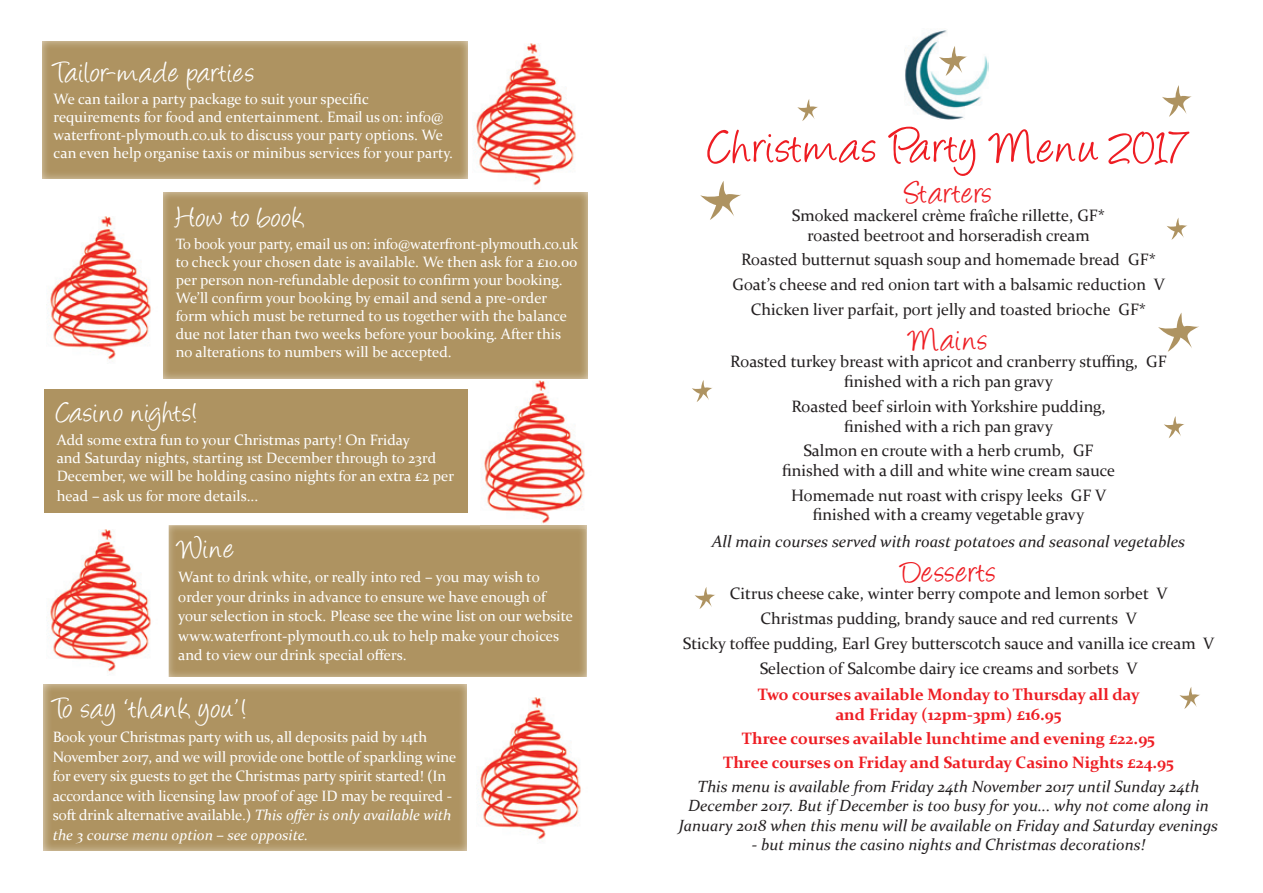
<style>
.page{position:relative;width:1263px;height:893px;background:#fff}
.page>*{position:absolute;margin:0;border:0;box-sizing:border-box;transform-origin:0 0}
.t1{font:54px "Angelina";letter-spacing:.035em;color:#ee1d23}
.t2{font:36px "Angelina";letter-spacing:.05em;color:#ee1d23}
.t3{font:33px "Angelina";letter-spacing:.04em;color:#fff}
.t4{font:33px "Angelina";letter-spacing:.015em;color:#fff}
.t5{font:16.5px/24.8px "Constantia";color:#231f20;text-align:center}
.t6{font:700 16.5px/19.8px "Constantia";color:#ee1d23;text-align:center}
.t7{font:italic 16.5px "Constantia";color:#231f20}
.t8{font:italic 16.2px/19.5px "Constantia";color:#231f20;text-align:center}
.t9{font:15px/18px "Constantia";color:#fff}
.s1{font-style:italic}
</style>
<div class="page">
<img style="left:472px;top:43px;width:104px;height:143px">
<img style="left:47px;top:217px;width:104px;height:143px">
<img style="left:47px;top:529px;width:104px;height:143px">
<img style="left:481px;top:380px;width:104px;height:144px">
<svg style="left:1162px;top:85px;width:30px;height:32px"></svg>
<svg style="left:1167px;top:218px;width:20px;height:22px"></svg>
<svg style="left:695px;top:587px;width:20px;height:22px"></svg>
<svg style="left:1179px;top:687px;width:21px;height:22px"></svg>
<svg style="left:797px;top:99px;width:21px;height:22px"></svg>
<svg style="left:1164px;top:416px;width:20px;height:22px"></svg>
<svg style="left:692px;top:380px;width:20px;height:22px"></svg>
<img style="left:163px;top:192px;width:424px;height:187px">
<img style="left:43px;top:42px;width:425px;height:137px">
<img style="left:169px;top:525px;width:418px;height:152px">
<img style="left:480px;top:525px;width:107px;height:3px">
<img style="left:44px;top:685px;width:423px;height:165px">
<svg style="left:700px;top:181px;width:41px;height:39px"></svg>
<svg style="left:1158px;top:313px;width:41px;height:39px"></svg>
<img style="left:904px;top:30px;width:84px;height:89px">
<svg style="left:939px;top:46px;width:29px;height:30px"></svg>
<div style="left:44px;top:389px;width:424px;height:123px;background:#ae9361"></div>
<img style="left:476px;top:697px;width:105px;height:143px">
<h3 class="t3" style="left:54px;top:58px;width:202px">Tailor-made parties</h3>
<p class="t9" style="left:54px;top:89px;width:401px">We can tailor a party package to suit your specific requirements for food and entertainment. Email us on: info@ waterfront-plymouth.co.uk to discuss your party options. We can even help organise taxis or minibus services for your party.</p>
<h3 class="t4" style="left:176px;top:203px;width:130px">How to book</h3>
<p class="t9" style="left:176px;top:234px;width:404px">To book your party, email us on: info@waterfront-plymouth.co.uk to check your chosen date is available. We then ask for a £10.00 per person non-refundable deposit to confirm your booking.<br>We’ll confirm your booking by email and send a pre-order form which must be returned to us together with the balance due not later than two weeks before your booking. After this no alterations to numbers will be accepted.</p>
<h3 class="t3" style="left:57px;top:399px;width:143px">Casino nights!</h3>
<p class="t9" style="left:57px;top:430px;width:399px">Add some extra fun to your Christmas party! On Friday<br>and Saturday nights, starting 1st December through to 23rd<br>December, we will be holding casino nights for an extra £2 per</p>
<p class="t9" style="left:57px;top:486px;width:203px">head – ask us for more details...</p>
<h3 class="t3" style="left:178px;top:535px;width:57px">Wine</h3>
<p class="t9" style="left:178px;top:567px;width:396px;line-height:19.5px">Want to drink white, or really into red – you may wish to order your drinks in advance to ensure we have enough of your selection in stock. Please see the wine list on our website www.waterfront-plymouth.co.uk to help make your choices and to view our drink special offers.</p>
<h3 class="t3" style="left:53px;top:695px;width:196px">To say ‘thank you’!</h3>
<p class="t9" style="left:53px;top:726px;width:405px;line-height:19.5px">Book your Christmas party with us, all deposits paid by 14th November 2017, and we will provide one bottle of sparkling wine for every six guests to get the Christmas party spirit started! (In accordance with licensing law proof of age ID may be required - soft drink alternative available.) <span class="s1">This offer is only available with the 3 course menu option – see opposite.</span></p>
<h1 class="t1" style="left:709px;top:124px;width:481px">Christmas Party Menu 2017</h1>
<h2 class="t2" style="left:905px;top:178px;width:88px">Starters</h2>
<p class="t5" style="left:792px;top:204px;width:315px;line-height:19.8px">Smoked mackerel crème fraîche rillette, GF* roasted beetroot and horseradish cream</p>
<p class="t5" style="left:732px;top:246px;width:434px">Roasted butternut squash soup and homemade bread GF*<br>Goat’s cheese and red onion tart with a balsamic reduction V<br>Chicken liver parfait, port jelly and toasted brioche GF*</p>
<h2 class="t2" style="left:909px;top:324px;width:79px">Mains</h2>
<p class="t5" style="left:730px;top:351px;width:438px;line-height:19.8px">Roasted turkey breast with apricot and cranberry stuffing, GF finished with a rich pan gravy</p>
<p class="t5" style="left:791px;top:396px;width:316px;line-height:19.5px">Roasted beef sirloin with Yorkshire pudding, finished with a rich pan gravy</p>
<p class="t5" style="left:782px;top:440px;width:334px;line-height:19.5px">Salmon en croute with a herb crumb, GF finished with a dill and white wine cream sauce</p>
<p class="t5" style="left:791px;top:484px;width:316px;line-height:19.8px">Homemade nut roast with crispy leeks GF V finished with a creamy vegetable gravy</p>
<p class="t7" style="left:712px;top:530px;width:475px">All main courses served with roast potatoes and seasonal vegetables</p>
<h2 class="t2" style="left:901px;top:556px;width:96px">Desserts</h2>
<p class="t5" style="left:683px;top:581px;width:533px">Citrus cheese cake, winter berry compote and lemon sorbet V<br>Christmas pudding, brandy sauce and red currents V<br>Sticky toffee pudding, Earl Grey butterscotch sauce and vanilla ice cream V Selection of Salcombe dairy ice creams and sorbets V</p>
<p class="t6" style="left:758px;top:684px;width:383px">Two courses available Monday to Thursday all day and Friday (12pm-3pm) £16.95</p>
<p class="t6" style="left:723px;top:725px;width:452px;line-height:24px">Three courses available lunchtime and evening £22.95<br>Three courses on Friday and Saturday Casino Nights £24.95</p>
<p class="t8" style="left:679px;top:776px;width:541px">This menu is available from Friday 24th November 2017 until Sunday 24th<br>December 2017. But if December is too busy for you... why not come along in<br>January 2018 when this menu will be available on Friday and Saturday evenings</p>
<p class="t8" style="left:752px;top:834px;width:395px">- but minus the casino nights and Christmas decorations!</p>
</div>
